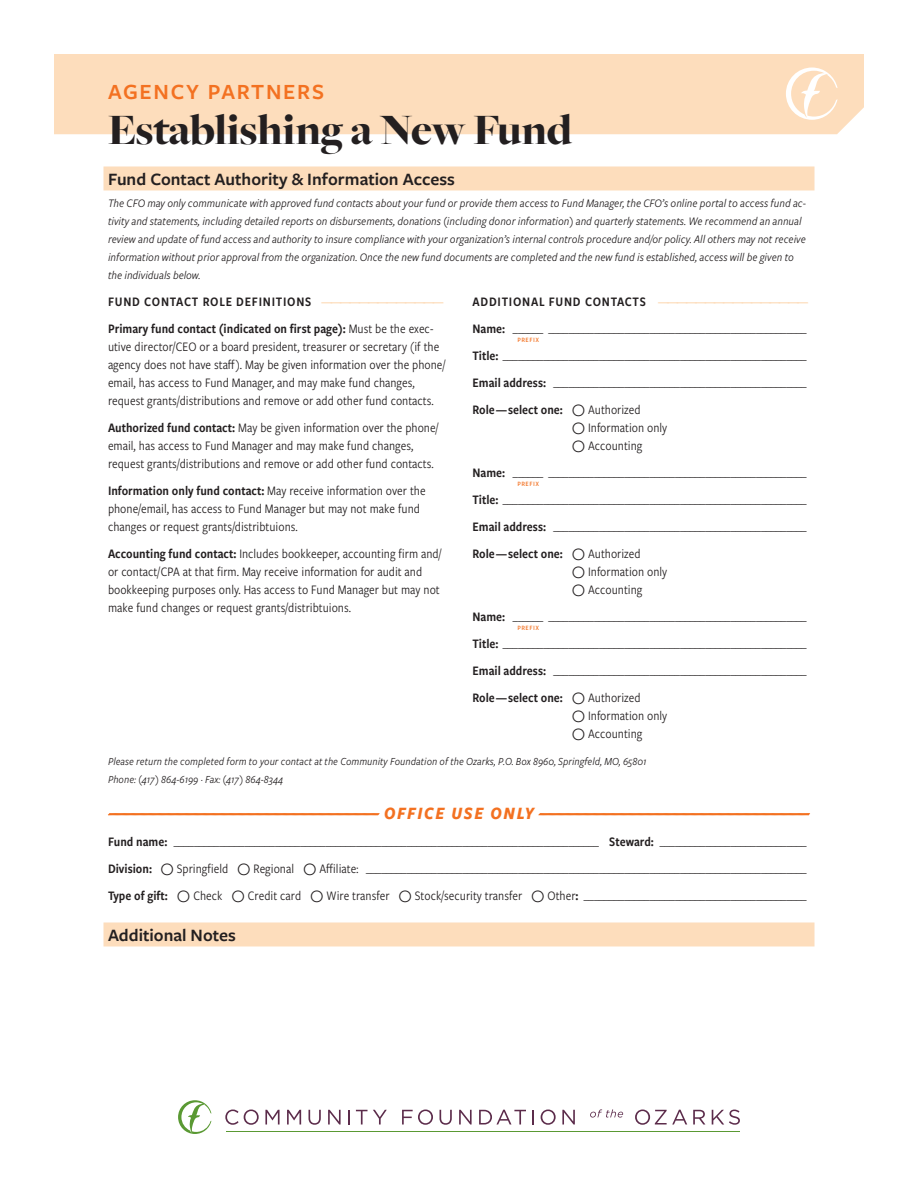
<style>
.page{position:relative;width:918px;height:1188px;background:#fff}
.page>*{position:absolute;margin:0;border:0;box-sizing:border-box;transform-origin:0 0}
.Title_p2{font:900 45px "Freight Big Pro";letter-spacing:-.005em;color:#231f20}
.Kicker{font:600 22.5px "Freight Sans Pro";letter-spacing:.075em;color:#f37121}
.AP_Subhed{font:600 18px "Freight Sans Pro";color:#231f20}
.Box_Text{font:italic 700 18px "Freight Sans Cnd Pro";letter-spacing:.1em;color:#f37121}
.Form_Text{font:13.5px/18px "Freight Sans Cnd Pro";color:#231f20}
.Category_Divider_1co{font:13.5px "Freight Sans Cnd Pro Semi";letter-spacing:.055em;color:#231f20}
.Smalltype{font:italic 12px/18px "Freight Sans Cnd Pro";letter-spacing:-.005em;color:#231f20}
.Sub_text{font:italic 11.25px/18px "Freight Sans Cnd Pro";color:#231f20}
.Sub_text-2{font:500 9px "Freight Sans Cnd Pro";letter-spacing:.05em;color:#f37121}
.s1{color:#fdddbc}
.s2{font-family:"Freight Sans Cnd Pro Semi"}
.s3{font-size:18px}
</style>
<div class="page">
<svg style="left:178px;top:1100px;width:33px;height:34px"></svg>
<svg style="left:225px;top:1110px;width:34px;height:15px"></svg>
<svg style="left:265px;top:1110px;width:15px;height:15px"></svg>
<svg style="left:287px;top:1110px;width:14px;height:15px"></svg>
<svg style="left:309px;top:1110px;width:12px;height:15px"></svg>
<svg style="left:328px;top:1110px;width:13px;height:15px"></svg>
<svg style="left:348px;top:1110px;width:2px;height:15px"></svg>
<svg style="left:356px;top:1110px;width:31px;height:15px"></svg>
<svg style="left:402px;top:1110px;width:31px;height:15px"></svg>
<svg style="left:440px;top:1110px;width:12px;height:15px"></svg>
<svg style="left:459px;top:1110px;width:13px;height:15px"></svg>
<svg style="left:479px;top:1110px;width:47px;height:15px"></svg>
<svg style="left:532px;top:1110px;width:2px;height:15px"></svg>
<svg style="left:541px;top:1110px;width:15px;height:15px"></svg>
<svg style="left:562px;top:1110px;width:13px;height:15px"></svg>
<svg style="left:635px;top:1110px;width:52px;height:15px"></svg>
<svg style="left:693px;top:1110px;width:12px;height:15px"></svg>
<svg style="left:712px;top:1110px;width:28px;height:15px"></svg>
<hr style="left:226px;top:1131px;width:513px;height:1px;background:#5a9933">
<svg style="left:590px;top:1109px;width:33px;height:9px"></svg>
<div style="left:104px;top:166px;width:710px;height:24px;background:#fdddbc"></div>
<div style="left:54px;top:54px;width:810px;height:80px;background:#fdddbc"></div>
<svg style="left:786px;top:68px;width:52px;height:52px"></svg>
<div style="left:104px;top:922px;width:710px;height:24px;background:#fdddbc"></div>
<svg style="left:108px;top:813px;width:272px;height:3px"></svg>
<svg style="left:538px;top:813px;width:272px;height:3px"></svg>
<p class="Kicker" style="left:108px;top:76px;width:218px">AGENCY PARTNERS</p>
<p class="Title_p2" style="left:108px;top:100px;width:465px">Establishing a New Fund</p>
<p class="AP_Subhed" style="left:108px;top:166px;width:348px">Fund Contact Authority &amp; Information Access</p>
<p class="Smalltype" style="left:108px;top:194px;width:700px">The CFO may only communicate with approved fund contacts about your fund or provide them access to Fund Manager, the CFO’s online portal to access fund ac&shy;tivity and statements, including detailed reports on disbursements, donations (including donor information) and quarterly statements. We recommend an annual review and update of fund access and authority to insure compliance with your organization’s internal controls procedure and/or policy. All others may not receive information without prior approval from the organization. Once the new fund documents are completed and the new fund is established, access will be given to the individuals below.</p>
<p class="Category_Divider_1co" style="left:108px;top:292px;width:337px">FUND CONTACT ROLE DEFINITIONS <span class="s1">—————————————</span></p>
<p class="Form_Text" style="left:108px;top:319px;width:339px"><span class="s2">Primary fund contact (indicated on first page):</span> Must be the exec&shy;utive director/CEO or a board president, treasurer or secretary (if the agency does not have staff). May be given information over the phone/ email, has access to Fund Manager, and may make fund changes, request grants/distributions and remove or add other fund contacts.</p>
<p class="Form_Text" style="left:108px;top:418px;width:332px"><span class="s2">Authorized fund contact:</span> May be given information over the phone/ email, has access to Fund Manager and may make fund changes, request grants/distributions and remove or add other fund contacts.</p>
<p class="Form_Text" style="left:108px;top:481px;width:319px"><span class="s2">Information only fund contact:</span> May receive information over the phone/email, has access to Fund Manager but may not make fund changes or request grants/distribtuions.</p>
<p class="Form_Text" style="left:108px;top:544px;width:335px"><span class="s2">Accounting fund contact:</span> Includes bookkeeper, accounting firm and/ or contact/CPA at that firm. May receive information for audit and bookkeeping purposes only. Has access to Fund Manager but may not make fund changes or request grants/distribtuions.</p>
<p class="Category_Divider_1co" style="left:472px;top:292px;width:337px">ADDITIONAL FUND CONTACTS <span class="s1">————————————————</span></p>
<p class="Form_Text" style="left:472px;top:319px;width:336px"><span class="s2">Name:</span> ______ ___________________________________________________</p>
<p class="Form_Text" style="left:472px;top:346px;width:336px"><span class="s2">Title:</span> ____________________________________________________________</p>
<p class="Form_Text" style="left:472px;top:373px;width:336px"><span class="s2">Email address:</span> __________________________________________________</p>
<p class="Form_Text" style="left:572px;top:400px;width:97px;text-indent:-99px"><span class="s2">Role — select one:</span> <span class="s3">Y</span> Authorized<br><span class="s3">Y</span> Information only<br><span class="s3">Y</span> Accounting</p>
<p class="Form_Text" style="left:472px;top:463px;width:336px"><span class="s2">Name:</span> ______ ___________________________________________________</p>
<p class="Form_Text" style="left:472px;top:490px;width:336px"><span class="s2">Title:</span> ____________________________________________________________</p>
<p class="Form_Text" style="left:472px;top:517px;width:336px"><span class="s2">Email address:</span> __________________________________________________</p>
<p class="Form_Text" style="left:572px;top:544px;width:97px;text-indent:-99px"><span class="s2">Role — select one:</span> <span class="s3">Y</span> Authorized<br><span class="s3">Y</span> Information only<br><span class="s3">Y</span> Accounting</p>
<p class="Form_Text" style="left:472px;top:607px;width:336px"><span class="s2">Name:</span> ______ ___________________________________________________</p>
<p class="Form_Text" style="left:472px;top:634px;width:336px"><span class="s2">Title:</span> ____________________________________________________________</p>
<p class="Form_Text" style="left:472px;top:661px;width:336px"><span class="s2">Email address:</span> __________________________________________________</p>
<p class="Form_Text" style="left:572px;top:688px;width:97px;text-indent:-99px"><span class="s2">Role — select one:</span> <span class="s3">Y</span> Authorized<br><span class="s3">Y</span> Information only<br><span class="s3">Y</span> Accounting</p>
<p class="Sub_text-2" style="left:517px;top:333px;width:23px">prefix</p>
<p class="Sub_text-2" style="left:517px;top:477px;width:23px">prefix</p>
<p class="Sub_text-2" style="left:517px;top:621px;width:23px">prefix</p>
<p class="Sub_text" style="left:108px;top:752px;width:540px">Please return the completed form to your contact at the Community Foundation of the Ozarks, P.O. Box 8960, Springfield, MO, 65801<br>Phone: (417) 864-6199 · Fax: (417) 864-8344</p>
<p class="Box_Text" style="left:384px;top:801px;width:151px">OFFICE USE ONLY</p>
<p class="Form_Text" style="left:108px;top:832px;width:700px"><span class="s2">Fund name:</span> ____________________________________________________________________________________ <span class="s2">Steward:</span> _____________________________</p>
<p class="Form_Text" style="left:108px;top:859px;width:700px"><span class="s2">Division:</span> <span class="s3">Y</span> Springfield <span class="s3">Y</span> Regional <span class="s3">Y</span> Affiliate: _______________________________________________________________________________________</p>
<p class="Form_Text" style="left:108px;top:886px;width:700px"><span class="s2">Type of gift:</span> <span class="s3">Y</span> Check <span class="s3">Y</span> Credit card <span class="s3">Y</span> Wire transfer <span class="s3">Y</span> Stock/security transfer <span class="s3">Y</span> Other<span class="s2">:</span> ____________________________________________</p>
<p class="AP_Subhed" style="left:108px;top:922px;width:129px">Additional Notes</p>
</div>
